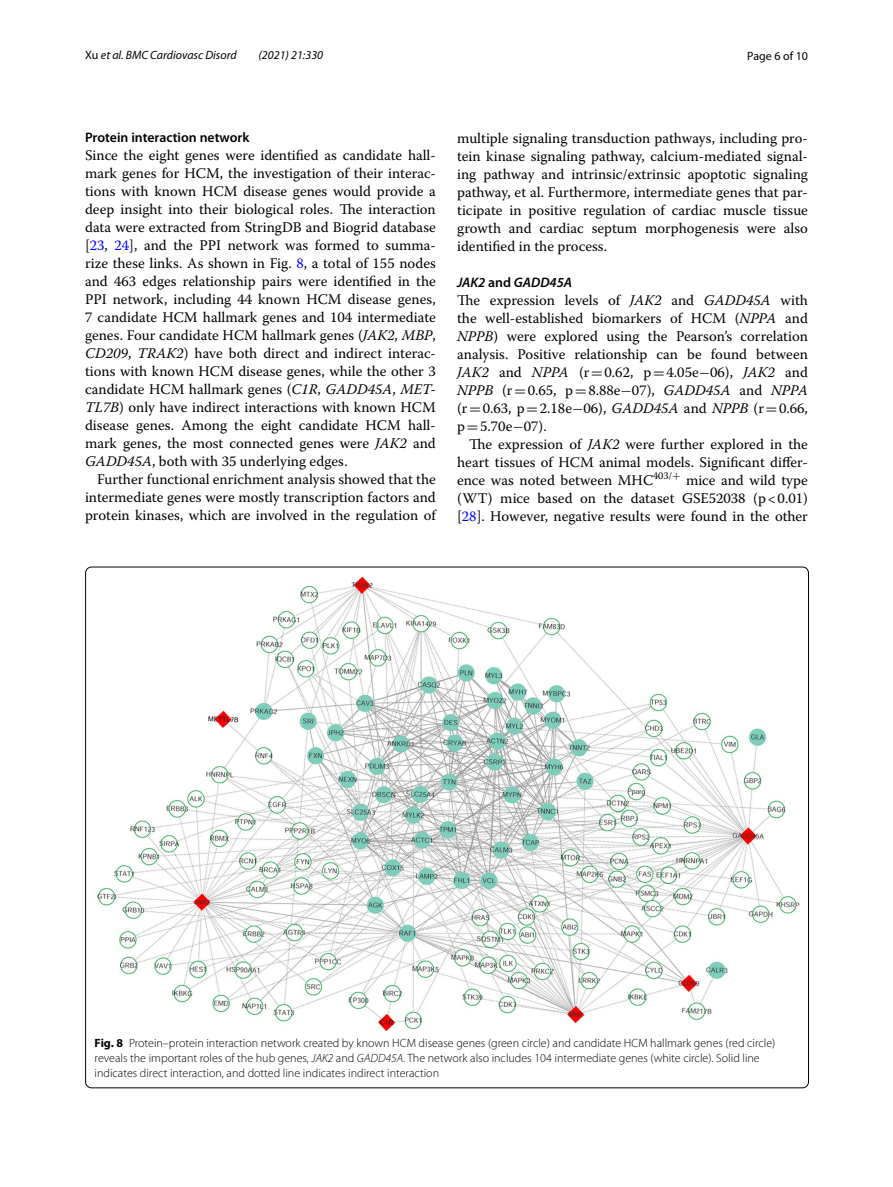
<style>
.page{position:relative;width:893px;height:1187px;background:#fff}
.page>*{position:absolute;margin:0;border:0;box-sizing:border-box;transform-origin:0 0}
.t1{font:14.7px/18px "Warnock Pro";color:#000;text-align:justify}
.t2{font:600 13.8px "Myriad Pro";color:#000}
.t3{font:italic 600 13.8px "Myriad Pro";color:#000}
.t4{font:300 12px/15px "Myriad Pro";color:#000}
.t5{font:italic 12px "Myriad Pro";color:#000}
.t6{font:12px "Myriad Pro";color:#000}
.s1{font-style:normal}
.s2{color:#00f}
.s3{font-style:italic}
.s4{font-family:"MTSY"}
.s5{font-weight:700}
</style>
<div class="page">
<img style="left:97px;top:576px;width:703px;height:456px">
<p class="t5" style="left:85px;top:48px;width:153px"><span class="s1">Xu</span> et al. BMC Cardiovasc Disord</p>
<p class="t5" style="left:259px;top:48px;width:66px">(2021) 21:330</p>
<p class="t6" style="left:747px;top:48px;width:62px">Page 6 of 10</p>
<p class="t2" style="left:85px;top:129px;width:166px">Protein interaction network</p>
<p class="t1" style="left:85px;top:146px;width:352px">Since the eight genes were identified as candidate hall&shy;mark genes for HCM, the investigation of their interac&shy;tions with known HCM disease genes would provide a deep insight into their biological roles. The interaction data were extracted from StringDB and Biogrid database [<span class="s2">23</span>, <span class="s2">24</span>], and the PPI network was formed to summa&shy;rize these links. As shown in Fig. <span class="s2">8</span>, a total of 155 nodes and 463 edges relationship pairs were identified in the PPI network, including 44 known HCM disease genes, 7 candidate HCM hallmark genes and 104 intermediate genes. Four candidate HCM hallmark genes (<span class="s3">JAK2</span>, <span class="s3">MBP</span>, <span class="s3">CD209</span>, <span class="s3">TRAK2</span>) have both direct and indirect interac&shy;tions with known HCM disease genes, while the other 3 candidate HCM hallmark genes (<span class="s3">C1R</span>, <span class="s3">GADD45A</span>, <span class="s3">MET-TL7B</span>) only have indirect interactions with known HCM disease genes. Among the eight candidate HCM hall&shy;mark genes, the most connected genes were <span class="s3">JAK2</span> and <span class="s3">GADD45A</span>, both with 35 underlying edges.</p>
<p class="t1" style="left:85px;top:470px;width:352px;text-indent:12px">Further functional enrichment analysis showed that the intermediate genes were mostly transcription factors and protein kinases, which are involved in the regulation of</p>
<p class="t1" style="left:457px;top:128px;width:352px">multiple signaling transduction pathways, including pro&shy;tein kinase signaling pathway, calcium-mediated signal&shy;ing pathway and intrinsic/extrinsic apoptotic signaling pathway, et al. Furthermore, intermediate genes that par&shy;ticipate in positive regulation of cardiac muscle tissue growth and cardiac septum morphogenesis were also identified in the process.</p>
<p class="t3" style="left:457px;top:273px;width:116px">JAK2 <span class="s1">and</span> GADD45A</p>
<p class="t1" style="left:457px;top:290px;width:352px">The expression levels of <span class="s3">JAK2</span> and <span class="s3">GADD45A</span> with the well-established biomarkers of HCM (<span class="s3">NPPA</span> and <span class="s3">NPPB</span>) were explored using the Pearson’s correlation analysis. Positive relationship can be found between <span class="s3">JAK2</span> and <span class="s3">NPPA</span> (r<span class="s4">=</span>0.62, p<span class="s4">=</span>4.05e<span class="s4">−</span>06), <span class="s3">JAK2</span> and <span class="s3">NPPB</span> (r<span class="s4">=</span>0.65, p<span class="s4">=</span>8.88e<span class="s4">−</span>07), <span class="s3">GADD45A</span> and <span class="s3">NPPA </span>(r<span class="s4">=</span>0.63, p<span class="s4">=</span>2.18e<span class="s4">−</span>06), <span class="s3">GADD45A</span> and <span class="s3">NPPB</span> (r<span class="s4">=</span>0.66, p<span class="s4">=</span>5.70e<span class="s4">−</span>07).</p>
<p class="t1" style="left:457px;top:434px;width:352px;text-indent:12px">The expression of <span class="s3">JAK2</span> were further explored in the heart tissues of HCM animal models. Significant differ&shy;ence was noted between MHC<sup>403/</sup><sup>+</sup> mice and wild type (WT) mice based on the dataset GSE52038 (p&lt;0.01) [<span class="s2">28</span>]. However, negative results were found in the other</p>
<p class="t4" style="left:95px;top:1035px;width:682px"><span class="s5">Fig. 8</span> Protein–protein interaction network created by known HCM disease genes (green circle) and candidate HCM hallmark genes (red circle) reveals the important roles of the hub genes, <span class="s3">JAK2</span> and <span class="s3">GADD45A</span>. The network also includes 104 intermediate genes (white circle). Solid line indicates direct interaction, and dotted line indicates indirect interaction</p>
</div>
